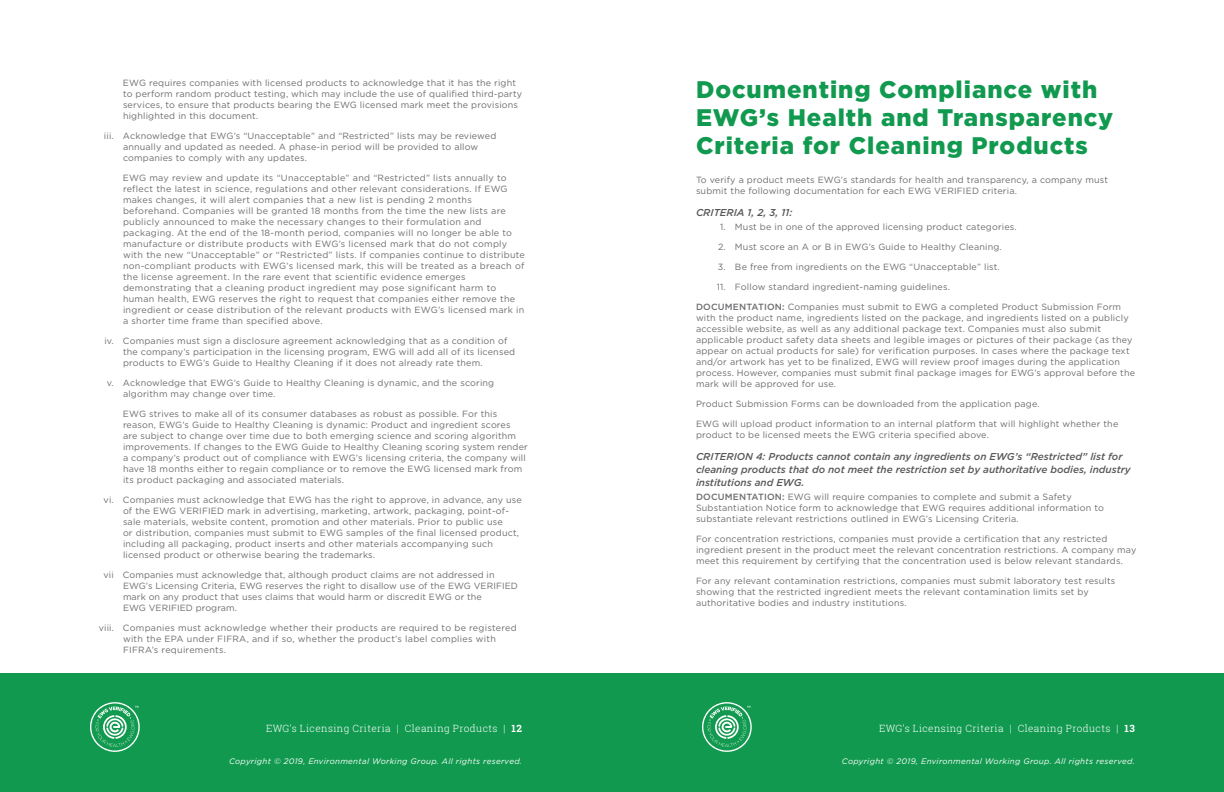
<style>
.page{position:relative;width:1224px;height:792px;background:#fff}
.page>*{position:absolute;margin:0;border:0;box-sizing:border-box;transform-origin:0 0}
.t1{font:900 24px/28px "Gotham";letter-spacing:.04em;color:#119a4f}
.Sub_Subtitle{font:italic 500 10px/13px "Gotham";color:#57585a}
.t2{font:300 10px "Roboto Slab";letter-spacing:.04em;color:#fff}
.Body{font:9px/11px "Gotham";letter-spacing:.02em;color:#6c6d70}
.t3{font:italic 8px "Gotham";letter-spacing:.04em;color:#fff}
.s1{font-weight:500}
.s2{font-weight:700}
</style>
<div class="page">
<div style="left:0;top:674px;width:1224px;height:118px;background:#119a4f"></div>
<svg style="left:90px;top:702px;width:50px;height:50px"></svg>
<svg style="left:702px;top:702px;width:50px;height:50px"></svg>
<p class="Body" style="left:123px;top:78px;width:401px">EWG requires companies with licensed products to acknowledge that it has the right to perform random product testing, which may include the use of qualified third-party services, to ensure that products bearing the EWG licensed mark meet the provisions highlighted in this document.</p>
<p class="Body" style="left:123px;top:131px;width:375px;text-indent:-19px">iii. Acknowledge that EWG’s “Unacceptable” and “Restricted” lists may be reviewed annually and updated as needed. A phase-in period will be provided to allow companies to comply with any updates.</p>
<p class="Body" style="left:123px;top:173px;width:403px">EWG may review and update its “Unacceptable” and “Restricted” lists annually to reflect the latest in science, regulations and other relevant considerations. If EWG makes changes, it will alert companies that a new list is pending 2 months beforehand. Companies will be granted 18 months from the time the new lists are publicly announced to make the necessary changes to their formulation and packaging. At the end of the 18-month period, companies will no longer be able to manufacture or distribute products with EWG’s licensed mark that do not comply with the new “Unacceptable” or “Restricted” lists. If companies continue to distribute non-compliant products with EWG’s licensed mark, this will be treated as a breach of the license agreement. In the rare event that scientific evidence emerges demonstrating that a cleaning product ingredient may pose significant harm to human health, EWG reserves the right to request that companies either remove the ingredient or cease distribution of the relevant products with EWG’s licensed mark in a shorter time frame than specified above.</p>
<p class="Body" style="left:123px;top:336px;width:394px;text-indent:-19px">iv. Companies must sign a disclosure agreement acknowledging that as a condition of the company’s participation in the licensing program, EWG will add all of its licensed products to EWG’s Guide to Healthy Cleaning if it does not already rate them.</p>
<p class="Body" style="left:123px;top:378px;width:373px;text-indent:-16px">v. Acknowledge that EWG’s Guide to Healthy Cleaning is dynamic, and the scoring algorithm may change over time.</p>
<p class="Body" style="left:123px;top:409px;width:406px">EWG strives to make all of its consumer databases as robust as possible. For this reason, EWG’s Guide to Healthy Cleaning is dynamic: Product and ingredient scores<br>are subject to change over time due to both emerging science and scoring algorithm improvements. If changes to the EWG Guide to Healthy Cleaning scoring system render a company’s product out of compliance with EWG’s licensing criteria, the company will have 18 months either to regain compliance or to remove the EWG licensed mark from its product packaging and associated materials.</p>
<p class="Body" style="left:123px;top:495px;width:400px;text-indent:-19px">vi. Companies must acknowledge that EWG has the right to approve, in advance, any use of the EWG VERIFIED mark in advertising, marketing, artwork, packaging, point-of&shy;sale materials, website content, promotion and other materials. Prior to public use<br>or distribution, companies must submit to EWG samples of the final licensed product, including all packaging, product inserts and other materials accompanying such licensed product or otherwise bearing the trademarks.</p>
<p class="Body" style="left:123px;top:570px;width:396px;text-indent:-20px">vii Companies must acknowledge that, although product claims are not addressed in EWG’s Licensing Criteria, EWG reserves the right to disallow use of the EWG VERIFIED mark on any product that uses claims that would harm or discredit EWG or the<br>EWG VERIFIED program.</p>
<p class="Body" style="left:123px;top:623px;width:395px;text-indent:-24px">viii. Companies must acknowledge whether their products are required to be registered with the EPA under FIFRA, and if so, whether the product’s label complies with<br>FIFRA’s requirements.</p>
<p class="t1" style="left:696px;top:76px;width:419px">Documenting Compliance with<br>EWG’s Health and Transparency<br>Criteria for Cleaning Products</p>
<p class="Body" style="left:696px;top:175px;width:414px">To verify a product meets EWG’s standards for health and transparency, a company must submit the following documentation for each EWG VERIFIED criteria.</p>
<p class="Sub_Subtitle" style="left:696px;top:206px;width:98px">CRITERIA 1, 2, 3, 11:</p>
<p class="Body" style="left:720px;top:222px;width:298px">1. Must be in one of the approved licensing product categories.</p>
<p class="Body" style="left:718px;top:242px;width:285px">2. Must score an A or B in EWG’s Guide to Healthy Cleaning.</p>
<p class="Body" style="left:718px;top:262px;width:283px">3. Be free from ingredients on the EWG “Unacceptable” list.</p>
<p class="Body" style="left:717px;top:282px;width:235px">11. Follow standard ingredient-naming guidelines.</p>
<p class="Body" style="left:696px;top:302px;width:441px"><span class="s1">DOCUMENTATION:</span> Companies must submit to EWG a completed Product Submission Form with the product name, ingredients listed on the package, and ingredients listed on a publicly accessible website, as well as any additional package text. Companies must also submit applicable product safety data sheets and legible images or pictures of their package (as they appear on actual products for sale) for verification purposes. In cases where the package text and/or artwork has yet to be finalized, EWG will review proof images during the application process. However, companies must submit final package images for EWG’s approval before the mark will be approved for use.</p>
<p class="Body" style="left:696px;top:399px;width:345px">Product Submission Forms can be downloaded from the application page.</p>
<p class="Body" style="left:696px;top:419px;width:424px">EWG will upload product information to an internal platform that will highlight whether the product to be licensed meets the EWG criteria specified above.</p>
<p class="Sub_Subtitle" style="left:696px;top:450px;width:436px">CRITERION 4: Products cannot contain any ingredients on EWG’s “Restricted” list for cleaning products that do not meet the restriction set by authoritative bodies, industry institutions and EWG.</p>
<p class="Body" style="left:696px;top:492px;width:409px"><span class="s1">DOCUMENTATION:</span> EWG will require companies to complete and submit a Safety<br>Substantiation Notice form to acknowledge that EWG requires additional information to substantiate relevant restrictions outlined in EWG’s Licensing Criteria.</p>
<p class="Body" style="left:696px;top:534px;width:442px">For concentration restrictions, companies must provide a certification that any restricted ingredient present in the product meet the relevant concentration restrictions. A company may meet this requirement by certifying that the concentration used is below relevant standards.</p>
<p class="Body" style="left:696px;top:576px;width:421px">For any relevant contamination restrictions, companies must submit laboratory test results showing that the restricted ingredient meets the relevant contamination limits set by authoritative bodies and industry institutions.</p>
<p class="t2" style="left:266px;top:722px;width:257px">EWG’s Licensing Criteria | Cleaning Products | <span class="s2">12</span></p>
<p class="t3" style="left:229px;top:756px;width:294px">Copyright © 2019, Environmental Working Group. All rights reserved.</p>
<p class="t3" style="left:842px;top:756px;width:294px">Copyright © 2019, Environmental Working Group. All rights reserved.</p>
<p class="t2" style="left:879px;top:722px;width:257px">EWG’s Licensing Criteria | Cleaning Products | <span class="s2">13</span></p>
</div>
